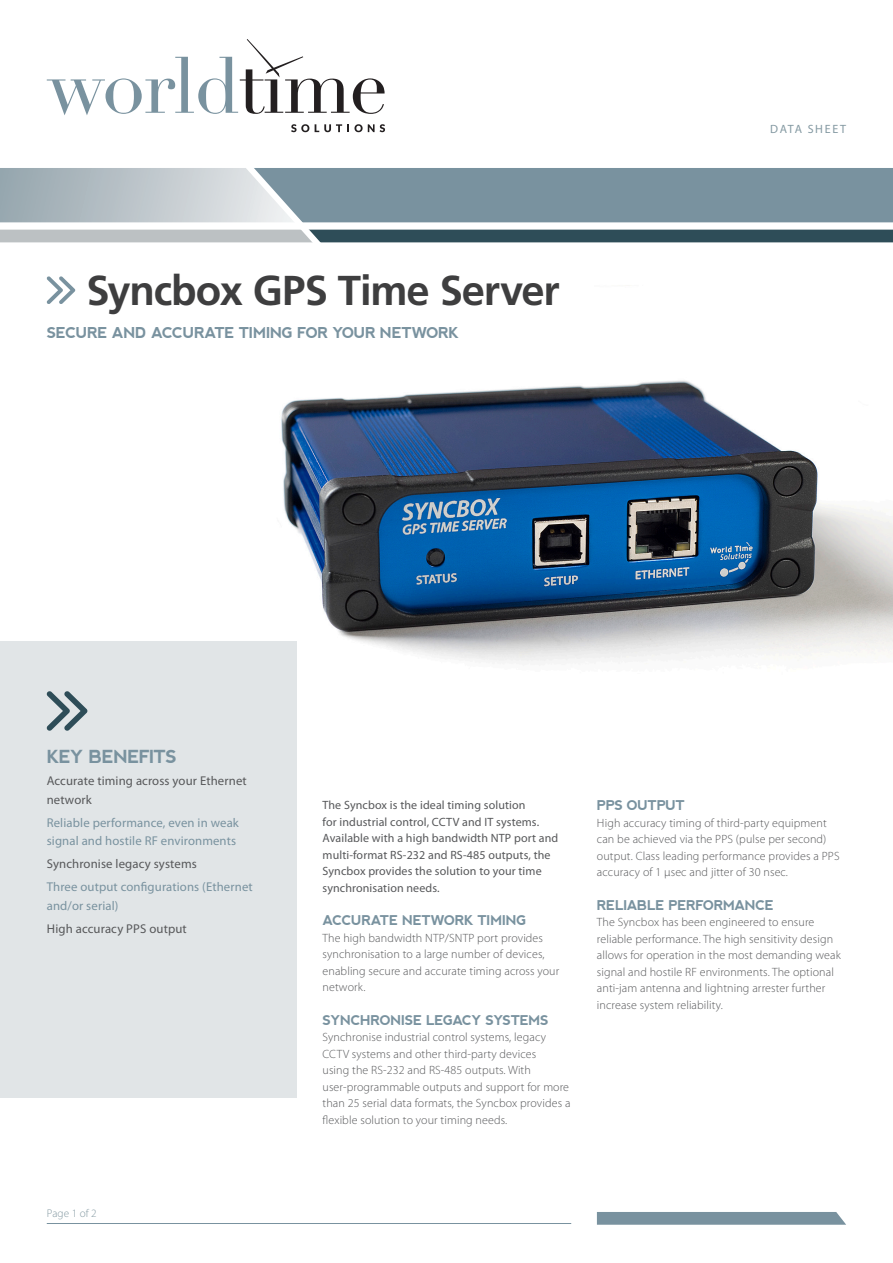
<style>
.page{position:relative;width:893px;height:1263px;background:#fff}
.page>*{position:absolute;margin:0;border:0;box-sizing:border-box;transform-origin:0 0}
.Page_1_main_head{font:700 41.7px "Frutiger";letter-spacing:-.025em;color:#3e3e3f}
.KEY_BENEFITS_heading{font:700 18px "nevis";letter-spacing:-.045em;color:#79929f}
.Page_1_under_main_he{font:700 15px "nevis";letter-spacing:-.025em;color:#79929f}
.Sub_heads_grey_CAPS{font:700 13.5px "nevis";letter-spacing:-.035em;color:#79929f}
.KEY_BENEFITS_text_gr{font:12.75px/18.8px "Myriad Pro";letter-spacing:.01em;color:#79929f}
.KEY_BENEFITS_text_bl{font:12.75px/18.8px "Myriad Pro";letter-spacing:.01em;color:#57585a}
.Body_copy{font:300 12px/16.5px "Myriad Pro";letter-spacing:.01em;color:#57585a}
.Body_intro_para{font:12px/16.5px "Myriad Pro";letter-spacing:.01em;color:#57585a}
.DATA_SHEET_text_cove{font:12px "Myriad Pro";letter-spacing:.14em;color:#8499a2}
.Folios_ranged_left{font:300 11.25px "Myriad Pro";letter-spacing:.01em;color:#8499a2}
</style>
<div class="page">
<svg style="left:597px;top:1212px;width:249px;height:13px;background:#7e96a2"></svg>
<svg style="left:291px;top:124px;width:18px;height:8px"></svg>
<svg style="left:315px;top:124px;width:70px;height:8px"></svg>
<svg style="left:47px;top:39px;width:338px;height:76px"></svg>
<hr style="left:47px;top:1223px;width:524px;height:1px;background:#79929f">
<svg style="left:0;top:168px;width:893px;height:75px;background:#92a4ad"></svg>
<img style="left:281px;top:380px;width:612px;height:351px">
<svg style="left:47px;top:276px;width:28px;height:28px"></svg>
<div style="left:0;top:641px;width:296px;height:456px;background:#e1e5e7"></div>
<svg style="left:46px;top:691px;width:41px;height:40px"></svg>
<p class="Page_1_main_head" style="left:86px;top:266px;width:475px">Syncbox GPS Time Server</p>
<p class="Page_1_under_main_he" style="left:47px;top:324px;width:414px">SECURE AND ACCURATE TIMING FOR YOUR NETWORK</p>
<p class="DATA_SHEET_text_cove" style="left:770px;top:121px;width:77px">DATA SHEET</p>
<p class="KEY_BENEFITS_heading" style="left:47px;top:746px;width:132px">KEY BENEFITS</p>
<p class="KEY_BENEFITS_text_bl" style="left:47px;top:771px;width:201px">Accurate timing across your Ethernet network</p>
<p class="KEY_BENEFITS_text_gr" style="left:47px;top:813px;width:194px">Reliable performance, even in weak signal and hostile RF environments</p>
<p class="KEY_BENEFITS_text_bl" style="left:47px;top:855px;width:152px">Synchronise legacy systems</p>
<p class="KEY_BENEFITS_text_gr" style="left:47px;top:878px;width:207px">Three output configurations (Ethernet and/or serial)</p>
<p class="KEY_BENEFITS_text_bl" style="left:47px;top:919px;width:141px">High accuracy PPS output</p>
<p class="Folios_ranged_left" style="left:47px;top:1206px;width:52px">Page 1 of 2</p>
<p class="Body_intro_para" style="left:323px;top:797px;width:237px">The Syncbox is the ideal timing solution<br>for industrial control, CCTV and IT systems.<br>Available with a high bandwidth NTP port and multi-format RS-232 and RS-485 outputs, the Syncbox provides the solution to your time synchronisation needs.</p>
<p class="Sub_heads_grey_CAPS" style="left:323px;top:913px;width:205px">ACCURATE NETWORK TIMING</p>
<p class="Body_copy" style="left:323px;top:930px;width:238px">The high bandwidth NTP/SNTP port provides synchronisation to a large number of devices, enabling secure and accurate timing across your network.</p>
<p class="Sub_heads_grey_CAPS" style="left:323px;top:1012px;width:228px">SYNCHRONISE LEGACY SYSTEMS</p>
<p class="Body_copy" style="left:323px;top:1029px;width:249px">Synchronise industrial control systems, legacy CCTV systems and other third-party devices<br>using the RS-232 and RS-485 outputs. With user‑programmable outputs and support for more than 25 serial data formats, the Syncbox provides a flexible solution to your timing needs.</p>
<p class="Sub_heads_grey_CAPS" style="left:597px;top:797px;width:90px">PPS OUTPUT</p>
<p class="Body_copy" style="left:597px;top:814px;width:244px">High accuracy timing of third-party equipment can be achieved via the PPS (pulse per second) output. Class leading performance provides a PPS accuracy of 1 µsec and jitter of 30 nsec.</p>
<p class="Sub_heads_grey_CAPS" style="left:597px;top:897px;width:179px">RELIABLE PERFORMANCE</p>
<p class="Body_copy" style="left:597px;top:914px;width:245px">The Syncbox has been engineered to ensure reliable performance. The high sensitivity design allows for operation in the most demanding weak signal and hostile RF environments. The optional anti‑jam antenna and lightning arrester further increase system reliability.</p>
</div>
